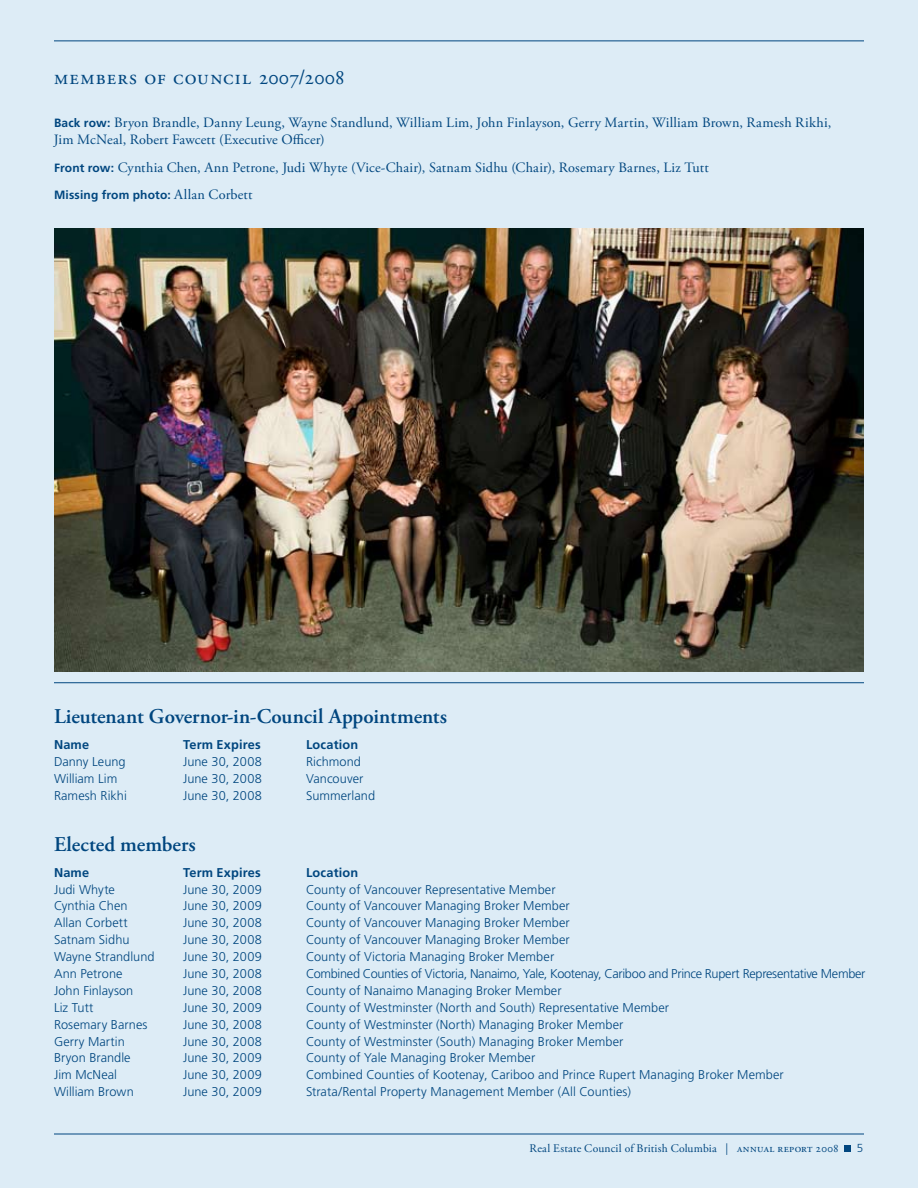
<style>
.page{position:relative;width:918px;height:1188px;background:#ddecf6}
.page>*{position:absolute;margin:0;border:0;box-sizing:border-box;transform-origin:0 0}
.t1{font:600 21px "Adobe Garamond Pro";color:#00467f}
.t2{font:21px "Adobe Garamond Pro";letter-spacing:.04em;color:#00467f}
.t3{font:14.25px/17.2px "Adobe Garamond Pro";letter-spacing:.01em;color:#00467f}
.t4{font:300 12.75px "Frutiger LT Std";letter-spacing:.005em;color:#00467f}
.t5{font:300 12.75px "Frutiger LT Std";letter-spacing:-.025em;color:#00467f}
.t6{font:700 12.75px "Frutiger LT Std";letter-spacing:.015em;color:#00467f}
.t7{font:700 12px "Frutiger LT Std";letter-spacing:.015em;color:#00467f}
.t8{font:11.7px "Adobe Garamond Pro";letter-spacing:.025em;color:#00467f}
.t9{font:300 11.7px "Frutiger LT Std";color:#00467f}
.s1{font-family:"Frutiger LT Std";font-weight:700;font-size:12px}
.s2{font-family:"Adobe Garamond Pro";font-weight:400;font-size:14.25px}
</style>
<div class="page">
<hr style="left:54px;top:40px;width:810px;height:1px;background:#00467f">
<hr style="left:54px;top:682px;width:810px;height:1px;background:#00467f">
<img style="left:54px;top:229px;width:810px;height:442px">
<div style="left:845px;top:1145px;width:6px;height:7px;background:#00467f"></div>
<hr style="left:54px;top:1134px;width:810px;height:1px;background:#00467f">
<h1 class="t2" style="left:54px;top:65px;width:292px">members of council 2007/2008</h1>
<p class="t3" style="left:54px;top:114px;width:779px"><span class="s1">Back row:</span> Bryon Brandle, Danny Leung, Wayne Standlund, William Lim, John Finlayson, Gerry Martin, William Brown, Ramesh Rikhi,<br>Jim McNeal, Robert Fawcett (Executive Officer)</p>
<p class="t3" style="left:54px;top:159px;width:656px"><span class="s1">Front row:</span> Cynthia Chen, Ann Petrone, Judi Whyte (Vice-Chair), Satnam Sidhu (Chair), Rosemary Barnes, Liz Tutt</p>
<p class="t7" style="left:54px;top:188px;width:200px">Missing from photo: <span class="s2">Allan Corbett</span></p>
<h1 class="t1" style="left:54px;top:705px;width:395px">Lieutenant Governor-in-Council Appointments</h1>
<p class="t6" style="left:54px;top:737px;width:37px">Name</p>
<p class="t6" style="left:183px;top:737px;width:79px">Term Expires</p>
<p class="t6" style="left:306px;top:737px;width:54px">Location</p>
<p class="t4" style="left:54px;top:755px;width:73px">Danny Leung</p>
<p class="t4" style="left:183px;top:755px;width:80px">June 30, 2008</p>
<p class="t4" style="left:306px;top:755px;width:57px">Richmond</p>
<p class="t4" style="left:54px;top:771px;width:65px">William Lim</p>
<p class="t4" style="left:183px;top:771px;width:80px">June 30, 2008</p>
<p class="t4" style="left:306px;top:771px;width:59px">Vancouver</p>
<p class="t4" style="left:54px;top:788px;width:74px">Ramesh Rikhi</p>
<p class="t4" style="left:183px;top:788px;width:80px">June 30, 2008</p>
<p class="t4" style="left:306px;top:788px;width:71px">Summerland</p>
<h1 class="t1" style="left:54px;top:832px;width:143px">Elected members</h1>
<p class="t6" style="left:54px;top:865px;width:37px">Name</p>
<p class="t6" style="left:183px;top:865px;width:79px">Term Expires</p>
<p class="t6" style="left:306px;top:865px;width:54px">Location</p>
<p class="t4" style="left:54px;top:882px;width:63px">Judi Whyte</p>
<p class="t4" style="left:183px;top:882px;width:80px">June 30, 2009</p>
<p class="t4" style="left:306px;top:882px;width:251px">County of Vancouver Representative Member</p>
<p class="t4" style="left:54px;top:899px;width:75px">Cynthia Chen</p>
<p class="t4" style="left:183px;top:899px;width:80px">June 30, 2009</p>
<p class="t4" style="left:306px;top:899px;width:265px">County of Vancouver Managing Broker Member</p>
<p class="t4" style="left:54px;top:916px;width:75px">Allan Corbett</p>
<p class="t4" style="left:183px;top:916px;width:80px">June 30, 2008</p>
<p class="t4" style="left:306px;top:916px;width:265px">County of Vancouver Managing Broker Member</p>
<p class="t4" style="left:54px;top:933px;width:77px">Satnam Sidhu</p>
<p class="t4" style="left:183px;top:933px;width:80px">June 30, 2008</p>
<p class="t4" style="left:306px;top:933px;width:265px">County of Vancouver Managing Broker Member</p>
<p class="t4" style="left:54px;top:950px;width:102px">Wayne Strandlund</p>
<p class="t4" style="left:183px;top:950px;width:80px">June 30, 2009</p>
<p class="t4" style="left:306px;top:950px;width:250px">County of Victoria Managing Broker Member</p>
<p class="t4" style="left:54px;top:966px;width:70px">Ann Petrone</p>
<p class="t4" style="left:183px;top:966px;width:80px">June 30, 2008</p>
<p class="t5" style="left:306px;top:966px;width:561px">Combined Counties of Victoria, Nanaimo, Yale, Kootenay, Cariboo and Prince Rupert Representative Member</p>
<p class="t4" style="left:54px;top:983px;width:81px">John Finlayson</p>
<p class="t4" style="left:183px;top:983px;width:80px">June 30, 2008</p>
<p class="t4" style="left:306px;top:983px;width:257px">County of Nanaimo Managing Broker Member</p>
<p class="t4" style="left:54px;top:1000px;width:41px">Liz Tutt</p>
<p class="t4" style="left:183px;top:1000px;width:80px">June 30, 2009</p>
<p class="t4" style="left:306px;top:1000px;width:365px">County of Westminster (North and South) Representative Member</p>
<p class="t4" style="left:54px;top:1017px;width:95px">Rosemary Barnes</p>
<p class="t4" style="left:183px;top:1017px;width:80px">June 30, 2008</p>
<p class="t4" style="left:306px;top:1017px;width:319px">County of Westminster (North) Managing Broker Member</p>
<p class="t4" style="left:54px;top:1034px;width:72px">Gerry Martin</p>
<p class="t4" style="left:183px;top:1034px;width:80px">June 30, 2008</p>
<p class="t4" style="left:306px;top:1034px;width:319px">County of Westminster (South) Managing Broker Member</p>
<p class="t4" style="left:54px;top:1051px;width:78px">Bryon Brandle</p>
<p class="t4" style="left:183px;top:1051px;width:80px">June 30, 2009</p>
<p class="t4" style="left:306px;top:1051px;width:231px">County of Yale Managing Broker Member</p>
<p class="t4" style="left:54px;top:1068px;width:65px">Jim McNeal</p>
<p class="t4" style="left:183px;top:1068px;width:80px">June 30, 2009</p>
<p class="t4" style="left:306px;top:1068px;width:479px">Combined Counties of Kootenay, Cariboo and Prince Rupert Managing Broker Member</p>
<p class="t4" style="left:54px;top:1085px;width:81px">William Brown</p>
<p class="t4" style="left:183px;top:1085px;width:80px">June 30, 2009</p>
<p class="t4" style="left:306px;top:1085px;width:326px">Strata/Rental Property Management Member (All Counties)</p>
<p class="t8" style="left:530px;top:1141px;width:311px">Real Estate Council of British Columbia | annual report 2008</p>
<p class="t9" style="left:857px;top:1141px;width:8px">5</p>
</div>
